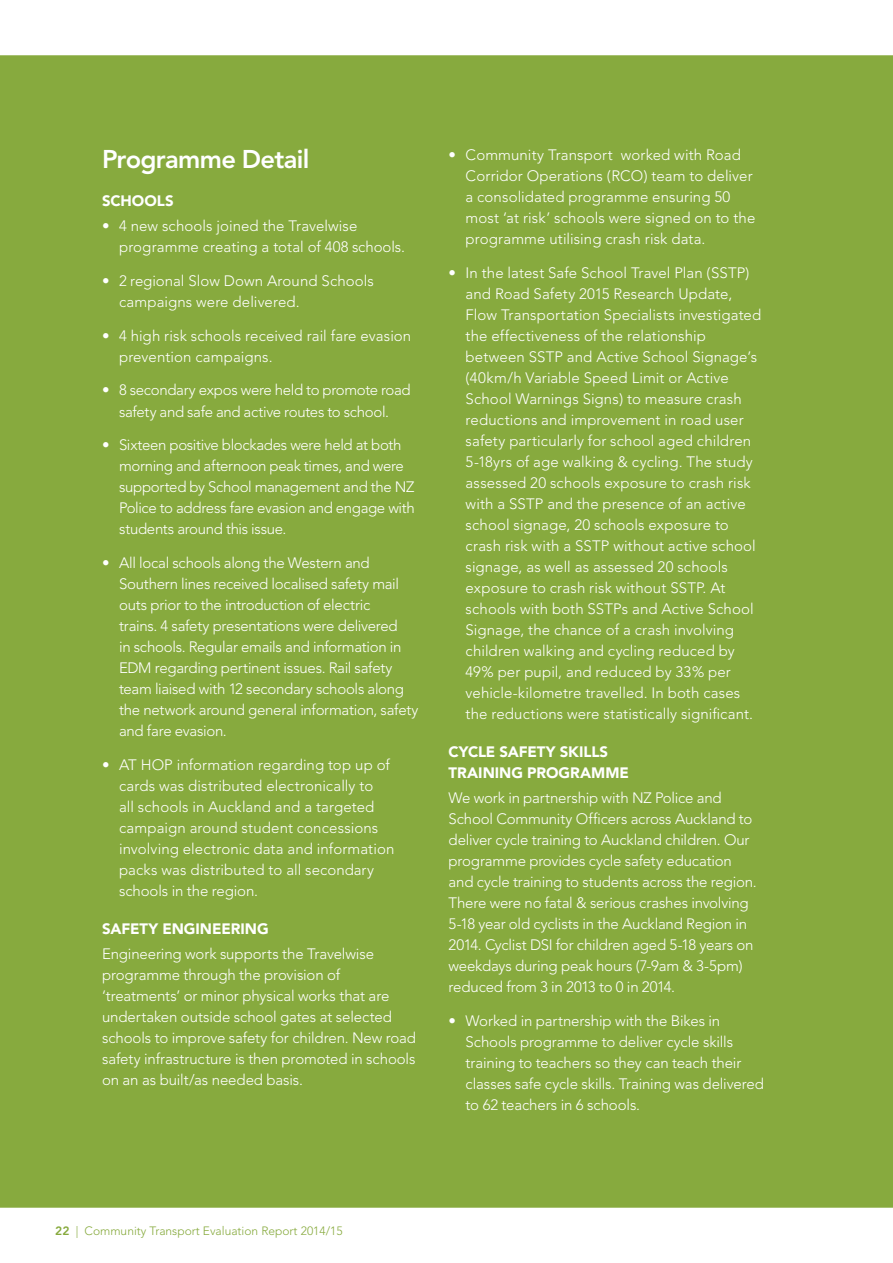
<style>
.page{position:relative;width:893px;height:1263px;background:#fff}
.page>*{position:absolute;margin:0;border:0;box-sizing:border-box;transform-origin:0 0}
.t1{font:800 25.5px "Avenir";letter-spacing:-.03em;color:#fff}
.t2{font:300 15px/21px "Avenir";letter-spacing:-.005em;color:#fff}
.t3{font:300 15px/21px "Avenir";letter-spacing:-.025em;color:#fff;text-align:center}
.t4{font:900 15px/21px "Avenir";letter-spacing:-.005em;color:#fff}
.t5{font:300 12px "Avenir";color:#87aa3e}
.s1{font-weight:800}
</style>
<div class="page">
<div style="left:0;top:55px;width:893px;height:1153px;background:#87aa3e"></div>
<h1 class="t1" style="left:102px;top:144px;width:209px">Programme Detail</h1>
<p class="t4" style="left:102px;top:190px;width:73px">SCHOOLS</p>
<p class="t2" style="left:119px;top:216px;width:287px;text-indent:-17px">• 4 new schools joined the Travelwise programme creating a total of 408 schools.</p>
<p class="t2" style="left:119px;top:270px;width:256px;text-indent:-17px">• 2 regional Slow Down Around Schools campaigns were delivered.</p>
<p class="t2" style="left:119px;top:325px;width:294px;text-indent:-17px">• 4 high risk schools received rail fare evasion prevention campaigns.</p>
<p class="t3" style="left:102px;top:380px;width:310px">• 8 secondary expos were held to promote road safety and safe and active routes to school.</p>
<p class="t3" style="left:119px;top:435px;width:297px;text-align:left;text-indent:-17px">• Sixteen positive blockades were held at both morning and afternoon peak times, and were supported by School management and the NZ Police to address fare evasion and engage with students around this issue.</p>
<p class="t2" style="left:119px;top:552px;width:301px;text-indent:-17px">• All local schools along the Western and Southern lines received localised safety mail outs prior to the introduction of electric<br>trains. 4 safety presentations were delivered<br>in schools. Regular emails and information in EDM regarding pertinent issues. Rail safety team liaised with 12 secondary schools along the network around general information, safety and fare evasion.</p>
<p class="t2" style="left:119px;top:754px;width:277px;text-indent:-17px">• AT HOP information regarding top up of cards was distributed electronically to<br>all schools in Auckland and a targeted campaign around student concessions involving electronic data and information packs was distributed to all secondary schools in the region.</p>
<p class="t4" style="left:102px;top:918px;width:168px">SAFETY ENGINEERING</p>
<p class="t2" style="left:102px;top:943px;width:315px">Engineering work supports the Travelwise programme through the provision of ‘treatments’ or minor physical works that are undertaken outside school gates at selected schools to improve safety for children. New road safety infrastructure is then promoted in schools on an as built/as needed basis.</p>
<p class="t2" style="left:466px;top:144px;width:291px;text-indent:-17px">• Community Transport worked with Road Corridor Operations (RCO) team to deliver a consolidated programme ensuring 50 most ‘at risk’ schools were signed on to the programme utilising crash risk data.</p>
<p class="t2" style="left:466px;top:262px;width:297px;text-indent:-17px">• In the latest Safe School Travel Plan (SSTP) and Road Safety 2015 Research Update, Flow Transportation Specialists investigated the effectiveness of the relationship between SSTP and Active School Signage’s (40km/h Variable Speed Limit or Active School Warnings Signs) to measure crash reductions and improvement in road user safety particularly for school aged children 5-18yrs of age walking &amp; cycling. The study assessed 20 schools exposure to crash risk with a SSTP and the presence of an active school signage, 20 schools exposure to crash risk with a SSTP without active school signage, as well as assessed 20 schools exposure to crash risk without SSTP. At schools with both SSTPs and Active School Signage, the chance of a crash involving children walking and cycling reduced by 49% per pupil, and reduced by 33% per vehicle-kilometre travelled. In both cases the reductions were statistically significant.</p>
<p class="t4" style="left:449px;top:741px;width:182px">CYCLE SAFETY SKILLS<br>TRAINING PROGRAMME</p>
<p class="t2" style="left:449px;top:787px;width:310px">We work in partnership with NZ Police and School Community Officers across Auckland to deliver cycle training to Auckland children. Our programme provides cycle safety education and cycle training to students across the region.<br>There were no fatal &amp; serious crashes involving 5-18 year old cyclists in the Auckland Region in 2014. Cyclist DSI for children aged 5-18 years on weekdays during peak hours (7-9am &amp; 3-5pm) reduced from 3 in 2013 to 0 in 2014.</p>
<p class="t2" style="left:466px;top:1010px;width:300px;text-indent:-17px">• Worked in partnership with the Bikes in Schools programme to deliver cycle skills training to teachers so they can teach their classes safe cycle skills. Training was delivered to 62 teachers in 6 schools.</p>
<p class="t5" style="left:55px;top:1223px;width:289px"><span class="s1">22</span> | Community Transport Evaluation Report 2014/15</p>
</div>
